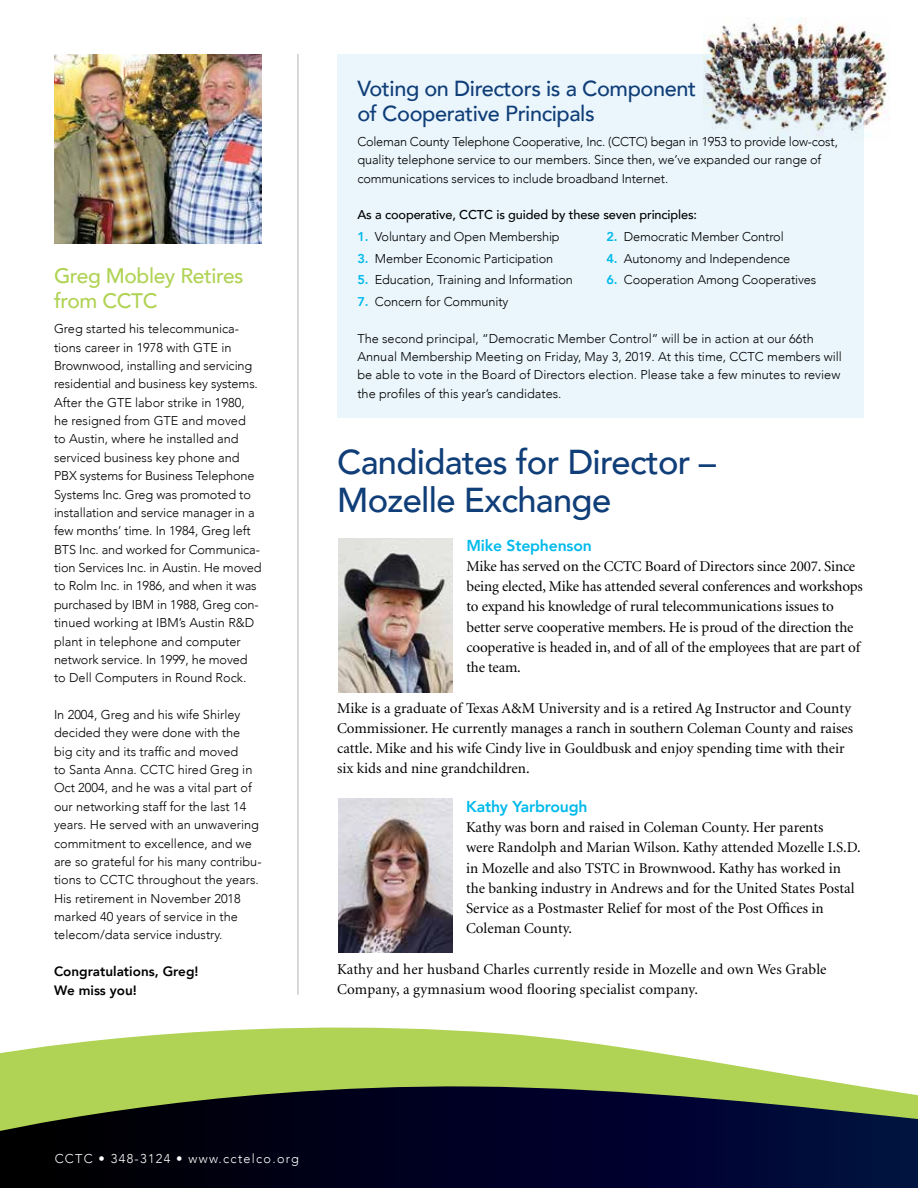
<style>
.page{position:relative;width:918px;height:1188px;background:#fff}
.page>*{position:absolute;margin:0;border:0;box-sizing:border-box;transform-origin:0 0}
.t1{font:500 34.5px/37.5px "Avenir";letter-spacing:-.02em;color:#103e78}
.t2{font:500 21.75px/24.8px "Avenir";letter-spacing:-.02em;color:#103e78}
.t3{font:500 21px/24.8px "Avenir";letter-spacing:-.02em;color:#b0d355}
.t4{font:800 15.75px "Avenir";letter-spacing:-.01em;color:#01baeb}
.t5{font:15px/20.2px "Minion";color:#000}
.t6{font:800 13.5px/18.3px "Avenir";color:#000}
.t7{font:300 12.75px/18.3px "Avenir";color:#000}
.t8{font:500 12.75px "Avenir";letter-spacing:-.01em;color:#000}
.t9{font:300 12.75px "Avenir";letter-spacing:.1em;color:#fff}
.s1{font-weight:800;color:#01baeb}
</style>
<div class="page">
<svg style="left:0;top:1158px;width:918px;height:30px;background:#000220"></svg>
<hr style="left:297px;top:54px;width:1px;height:941px;background:#b1b4b6">
<img style="left:54px;top:54px;width:208px;height:189px">
<img style="left:339px;top:539px;width:114px;height:154px">
<img style="left:338px;top:799px;width:115px;height:154px">
<svg style="left:0;top:1027px;width:918px;height:131px;background:#6d7d57"></svg>
<div style="left:337px;top:54px;width:527px;height:364px;background:#eaf6fc"></div>
<img style="left:703px;top:17px;width:187px;height:121px">
<h3 class="t3" style="left:54px;top:262px;width:191px">Greg Mobley Retires from CCTC</h3>
<p class="t7" style="left:54px;top:320px;width:209px">Greg started his telecommunica&shy;tions career in 1978 with GTE in Brownwood, installing and servicing residential and business key systems.<br>After the GTE labor strike in 1980, he resigned from GTE and moved<br>to Austin, where he installed and serviced business key phone and PBX systems for Business Telephone Systems Inc. Greg was promoted to installation and service manager in a few months’ time. In 1984, Greg left BTS Inc. and worked for Communica&shy;tion Services Inc. in Austin. He moved to Rolm Inc. in 1986, and when it was purchased by IBM in 1988, Greg con&shy;tinued working at IBM’s Austin R&amp;D plant in telephone and computer network service. In 1999, he moved to Dell Computers in Round Rock.</p>
<p class="t7" style="left:54px;top:705px;width:209px">In 2004, Greg and his wife Shirley decided they were done with the big city and its traffic and moved<br>to Santa Anna. CCTC hired Greg in Oct 2004, and he was a vital part of our networking staff for the last 14 years. He served with an unwavering commitment to excellence, and we are so grateful for his many contribu&shy;tions to CCTC throughout the years.<br>His retirement in November 2018 marked 40 years of service in the telecom/data service industry.</p>
<p class="t6" style="left:54px;top:962px;width:146px">Congratulations, Greg!<br>We miss you!</p>
<h2 class="t2" style="left:357px;top:75px;width:340px">Voting on Directors is a Component of Cooperative Principals</h2>
<p class="t7" style="left:357px;top:132px;width:482px">Coleman County Telephone Cooperative, Inc. (CCTC) began in 1953 to provide low-cost, quality telephone service to our members. Since then, we’ve expanded our range of communications services to include broadband Internet.</p>
<p class="t8" style="left:357px;top:204px;width:341px">As a cooperative, CCTC is guided by these seven principles:</p>
<p class="t7" style="left:357px;top:227px;width:204px"><span class="s1">1.</span> Voluntary and Open Membership</p>
<p class="t7" style="left:606px;top:227px;width:179px"><span class="s1">2.</span> Democratic Member Control</p>
<p class="t7" style="left:357px;top:249px;width:197px"><span class="s1">3.</span> Member Economic Participation</p>
<p class="t7" style="left:606px;top:249px;width:186px"><span class="s1">4.</span> Autonomy and Independence</p>
<p class="t7" style="left:357px;top:271px;width:217px"><span class="s1">5.</span> Education, Training and Information</p>
<p class="t7" style="left:606px;top:271px;width:211px"><span class="s1">6.</span> Cooperation Among Cooperatives</p>
<p class="t7" style="left:357px;top:292px;width:152px"><span class="s1">7.</span> Concern for Community</p>
<p class="t7" style="left:357px;top:329px;width:486px">The second principal, “Democratic Member Control” will be in action at our 66th Annual Membership Meeting on Friday, May 3, 2019. At this time, CCTC members will be able to vote in the Board of Directors election. Please take a few minutes to review the profiles of this year’s candidates.</p>
<h1 class="t1" style="left:337px;top:442px;width:381px">Candidates for Director –<br>Mozelle Exchange</h1>
<p class="t4" style="left:466px;top:531px;width:127px">Mike Stephenson</p>
<p class="t5" style="left:466px;top:556px;width:398px">Mike has served on the CCTC Board of Directors since 2007. Since being elected, Mike has attended several conferences and workshops to expand his knowledge of rural telecommunications issues to better serve cooperative members. He is proud of the direction the cooperative is headed in, and of all of the employees that are part of the team.</p>
<p class="t5" style="left:337px;top:698px;width:517px">Mike is a graduate of Texas A&amp;M University and is a retired Ag Instructor and County Commissioner. He currently manages a ranch in southern Coleman County and raises cattle. Mike and his wife Cindy live in Gouldbusk and enjoy spending time with their six kids and nine grandchildren.</p>
<p class="t4" style="left:466px;top:792px;width:123px">Kathy Yarbrough</p>
<p class="t5" style="left:466px;top:818px;width:396px">Kathy was born and raised in Coleman County. Her parents<br>were Randolph and Marian Wilson. Kathy attended Mozelle I.S.D. in Mozelle and also TSTC in Brownwood. Kathy has worked in the banking industry in Andrews and for the United States Postal Service as a Postmaster Relief for most of the Post Offices in Coleman County.</p>
<p class="t5" style="left:337px;top:960px;width:491px">Kathy and her husband Charles currently reside in Mozelle and own Wes Grable<br>Company, a gymnasium wood flooring specialist company.</p>
<p class="t9" style="left:55px;top:1151px;width:246px">CCTC • 348-3124 • www.cctelco.org</p>
</div>
